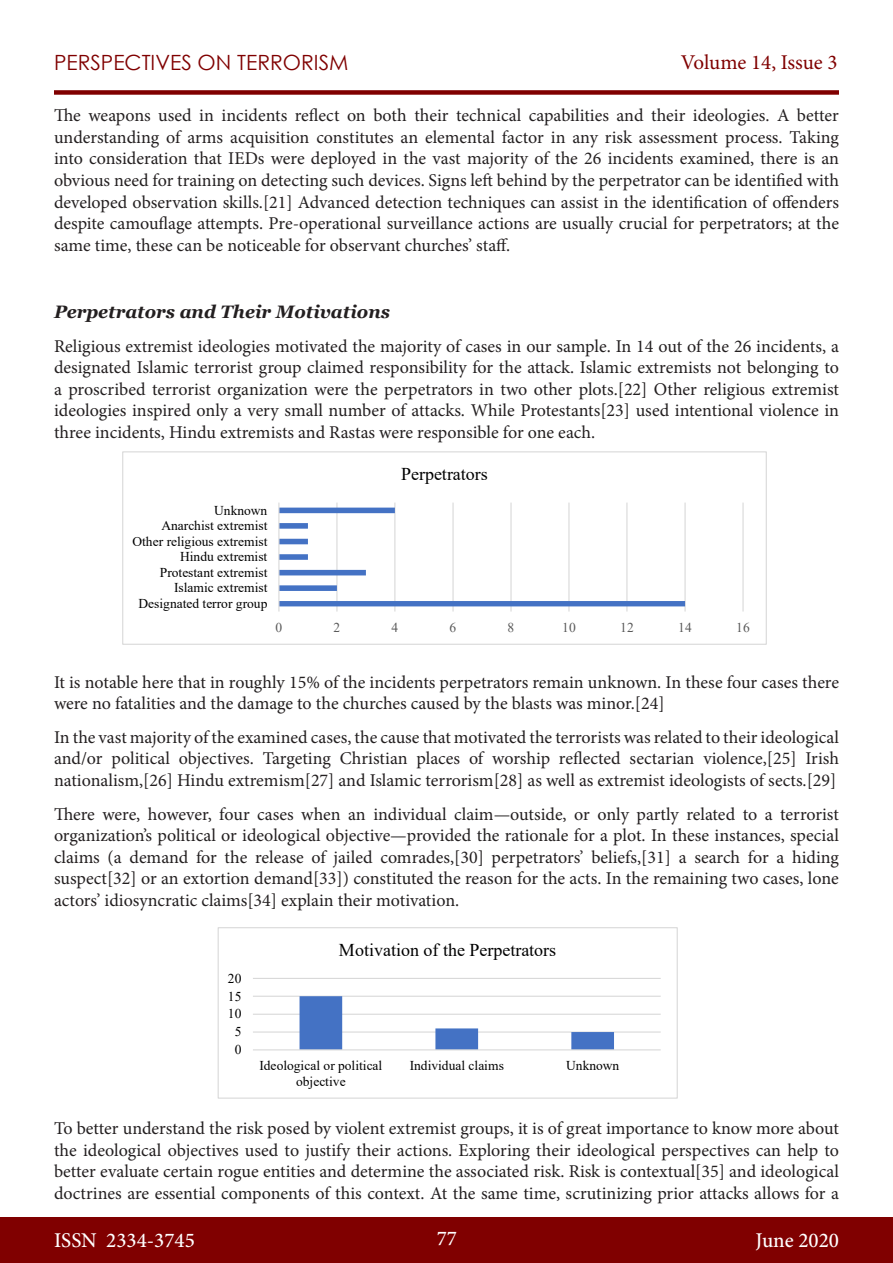
<style>
.page{position:relative;width:893px;height:1263px;background:#fff}
.page>*{position:absolute;margin:0;border:0;box-sizing:border-box;transform-origin:0 0}
.t1{font:500 21px "Minion Pro";color:#fff}
.t2{font:21px "Century Gothic";color:#800000}
.t3{font:21px "Minion Pro";letter-spacing:-.005em;color:#800000}
.t4{font:18px/21.6px "Minion Pro";color:#231f20;text-align:justify}
.t5{font:18px "Times New Roman";color:#000}
.t6{font:italic 700 18px "Georgia";color:#231f20}
.t7{font:13.5px/15.5px "Times New Roman";color:#000;text-align:center}
.t8{font:13.5px "Times New Roman";letter-spacing:.005em;color:#595959}
</style>
<div class="page">
<div style="left:0;top:1217px;width:893px;height:46px;background:#800000"></div>
<div style="left:54px;top:90px;width:785px;height:5px;background:#800000"></div>
<hr style="left:336px;top:503px;width:1px;height:108px;background:#d9d9d9">
<hr style="left:394px;top:503px;width:1px;height:108px;background:#d9d9d9">
<hr style="left:452px;top:503px;width:2px;height:108px;background:#d9d9d9">
<hr style="left:510px;top:503px;width:2px;height:108px;background:#d9d9d9">
<hr style="left:568px;top:503px;width:1px;height:108px;background:#d9d9d9">
<hr style="left:626px;top:503px;width:1px;height:108px;background:#d9d9d9">
<hr style="left:684px;top:503px;width:2px;height:108px;background:#d9d9d9">
<hr style="left:742px;top:503px;width:2px;height:108px;background:#d9d9d9">
<svg style="left:279px;top:508px;width:406px;height:98px"></svg>
<hr style="left:278px;top:503px;width:1px;height:108px;background:#d9d9d9">
<div style="left:122px;top:452px;width:645px;height:193px;border:1px solid #d9d9d9"></div>
<hr style="left:253px;top:1031px;width:408px;height:1px;background:#d9d9d9">
<hr style="left:253px;top:1014px;width:408px;height:1px;background:#d9d9d9">
<hr style="left:253px;top:996px;width:408px;height:1px;background:#d9d9d9">
<hr style="left:253px;top:978px;width:408px;height:1px;background:#d9d9d9">
<svg style="left:300px;top:996px;width:314px;height:53px"></svg>
<hr style="left:253px;top:1049px;width:408px;height:1px;background:#d9d9d9">
<div style="left:218px;top:928px;width:460px;height:171px;border:1px solid #d9d9d9"></div>
<p class="t2" style="left:54px;top:47px;width:296px">PERSPECTIVES ON TERRORISM</p>
<p class="t3" style="left:681px;top:48px;width:158px">Volume 14, Issue 3</p>
<p class="t4" style="left:54px;top:105px;width:787px">The weapons used in incidents reflect on both their technical capabilities and their ideologies. A better understanding of arms acquisition constitutes an elemental factor in any risk assessment process. Taking into consideration that IEDs were deployed in the vast majority of the 26 incidents examined, there is an obvious need for training on detecting such devices. Signs left behind by the perpetrator can be identified with developed observation skills.[21] Advanced detection techniques can assist in the identification of offenders despite camouflage attempts. Pre-operational surveillance actions are usually crucial for perpetrators; at the same time, these can be noticeable for observant churches’ staff.</p>
<p class="t6" style="left:54px;top:300px;width:338px">Perpetrators and Their Motivations</p>
<p class="t4" style="left:54px;top:335px;width:787px">Religious extremist ideologies motivated the majority of cases in our sample. In 14 out of the 26 incidents, a designated Islamic terrorist group claimed responsibility for the attack. Islamic extremists not belonging to a proscribed terrorist organization were the perpetrators in two other plots.[22] Other religious extremist ideologies inspired only a very small number of attacks. While Protestants[23] used intentional violence in three incidents, Hindu extremists and Rastas were responsible for one each.</p>
<p class="t5" style="left:401px;top:461px;width:88px">Perpetrators</p>
<p class="t7" style="left:214px;top:502px;width:55px">Unknown</p>
<p class="t7" style="left:161px;top:517px;width:108px">Anarchist extremist</p>
<p class="t7" style="left:132px;top:533px;width:136px">Other religious extremist</p>
<p class="t7" style="left:180px;top:549px;width:89px">Hindu extremist</p>
<p class="t7" style="left:160px;top:564px;width:109px">Protestant extremist</p>
<p class="t7" style="left:174px;top:580px;width:95px">Islamic extremist</p>
<p class="t7" style="left:138px;top:595px;width:130px">Designated terror group</p>
<p class="t8" style="left:276px;top:618px;width:8px">0</p>
<p class="t8" style="left:334px;top:618px;width:8px">2</p>
<p class="t8" style="left:392px;top:618px;width:8px">4</p>
<p class="t8" style="left:450px;top:618px;width:8px">6</p>
<p class="t8" style="left:508px;top:618px;width:8px">8</p>
<p class="t8" style="left:562px;top:618px;width:15px">10</p>
<p class="t8" style="left:620px;top:618px;width:15px">12</p>
<p class="t8" style="left:678px;top:618px;width:15px">14</p>
<p class="t8" style="left:736px;top:618px;width:15px">16</p>
<p class="t4" style="left:54px;top:671px;width:787px">It is notable here that in roughly 15% of the incidents perpetrators remain unknown. In these four cases there were no fatalities and the damage to the churches caused by the blasts was minor.[24]</p>
<p class="t4" style="left:54px;top:726px;width:786px">In the vast majority of the examined cases, the cause that motivated the terrorists was related to their ideological and/or political objectives. Targeting Christian places of worship reflected sectarian violence,[25] Irish nationalism,[26] Hindu extremism[27] and Islamic terrorism[28] as well as extremist ideologists of sects.[29]</p>
<p class="t4" style="left:54px;top:803px;width:786px">There were, however, four cases when an individual claim—outside, or only partly related to a terrorist organization’s political or ideological objective—provided the rationale for a plot. In these instances, special claims (a demand for the release of jailed comrades,[30] perpetrators’ beliefs,[31] a search for a hiding suspect[32] or an extortion demand[33]) constituted the reason for the acts. In the remaining two cases, lone actors’ idiosyncratic claims[34] explain their motivation.</p>
<p class="t7" style="left:228px;top:970px;width:15px">20</p>
<p class="t7" style="left:228px;top:988px;width:15px">15</p>
<p class="t7" style="left:228px;top:1006px;width:15px">10</p>
<p class="t7" style="left:235px;top:1023px;width:8px">5</p>
<p class="t7" style="left:235px;top:1041px;width:8px">0</p>
<p class="t5" style="left:339px;top:937px;width:219px">Motivation of the Perpetrators</p>
<p class="t7" style="left:259px;top:1057px;width:124px">Ideological or political objective</p>
<p class="t7" style="left:410px;top:1057px;width:96px">Individual claims</p>
<p class="t7" style="left:566px;top:1057px;width:55px">Unknown</p>
<p class="t4" style="left:54px;top:1117px;width:786px">To better understand the risk posed by violent extremist groups, it is of great importance to know more about the ideological objectives used to justify their actions. Exploring their ideological perspectives can help to better evaluate certain rogue entities and determine the associated risk. Risk is contextual[35] and ideological doctrines are essential components of this context. At the same time, scrutinizing prior attacks allows for a</p>
<p class="t1" style="left:54px;top:1226px;width:142px">ISSN 2334-3745</p>
<p class="t1" style="left:437px;top:1224px;width:22px">77</p>
<p class="t1" style="left:756px;top:1226px;width:85px">June 2020</p>
</div>
